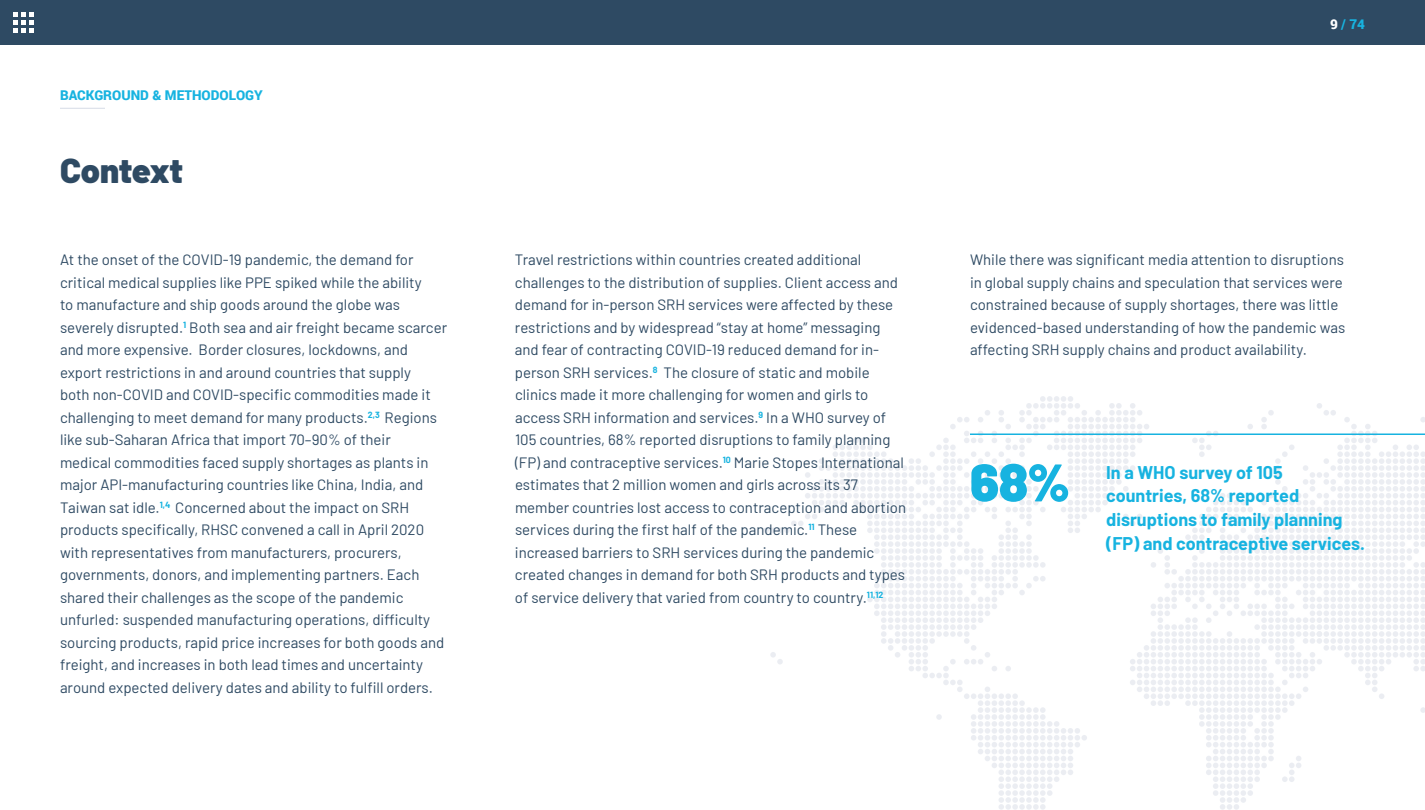
<style>
.page{position:relative;width:1425px;height:810px;background:#fff}
.page>*{position:absolute;margin:0;border:0;box-sizing:border-box;transform-origin:0 0}
.t1{font:900 52.8px "Barlow";color:#17b3e0}
.t2{font:900 34.5px "Barlow";letter-spacing:-.01em;color:#2e4a63}
.t3{font:700 18px/24px "Barlow";color:#17b3e0}
.t4{font:15px/22.5px "Barlow";color:#2e4a63}
.t5{font:900 13.5px "Roboto";color:#17b3e0}
.s1{color:#fff}
</style>
<div class="page">
<div style="left:0;top:0;width:1425px;height:45px;background:#2e4a63"></div>
<svg style="left:14px;top:12px;width:20px;height:21px"></svg>
<svg style="left:763px;top:396px;width:662px;height:414px"></svg>
<hr style="left:60px;top:108px;width:45px;height:1px;background:#d6dbe6">
<hr style="left:970px;top:434px;width:455px;height:1px;background:#17b3e0">
<p class="t5" style="left:60px;top:86px;width:204px">BACKGROUND &amp; METHODOLOGY</p>
<h2 class="t2" style="left:60px;top:145px;width:125px">Context</h2>
<p class="t5" style="left:1330px;top:15px;width:36px"><span class="s1">9</span> / 74</p>
<p class="t4" style="left:60px;top:248px;width:389px">At the onset of the COVID-19 pandemic, the demand for critical medical supplies like PPE spiked while the ability<br>to manufacture and ship goods around the globe was severely disrupted.<sup>1</sup> Both sea and air freight became scarcer and more expensive. Border closures, lockdowns, and export restrictions in and around countries that supply<br>both non-COVID and COVID-specific commodities made it challenging to meet demand for many products.<sup>2,3</sup> Regions like sub-Saharan Africa that import 70–90% of their<br>medical commodities faced supply shortages as plants in major API-manufacturing countries like China, India, and Taiwan sat idle.<sup>1,4</sup> Concerned about the impact on SRH products specifically, RHSC convened a call in April 2020 with representatives from manufacturers, procurers, governments, donors, and implementing partners. Each shared their challenges as the scope of the pandemic unfurled: suspended manufacturing operations, difficulty sourcing products, rapid price increases for both goods and freight, and increases in both lead times and uncertainty around expected delivery dates and ability to fulfill orders.</p>
<p class="t4" style="left:515px;top:248px;width:393px">Travel restrictions within countries created additional challenges to the distribution of supplies. Client access and demand for in-person SRH services were affected by these restrictions and by widespread “stay at home” messaging and fear of contracting COVID-19 reduced demand for in&shy;person SRH services.<sup>8</sup> The closure of static and mobile clinics made it more challenging for women and girls to access SRH information and services.<sup>9</sup> In a WHO survey of 105 countries, 68% reported disruptions to family planning (FP) and contraceptive services.<sup>10</sup> Marie Stopes International estimates that 2 million women and girls across its 37 member countries lost access to contraception and abortion services during the first half of the pandemic.<sup>11</sup> These increased barriers to SRH services during the pandemic created changes in demand for both SRH products and types of service delivery that varied from country to country.<sup>11,12</sup></p>
<p class="t4" style="left:970px;top:248px;width:377px">While there was significant media attention to disruptions in global supply chains and speculation that services were constrained because of supply shortages, there was little evidenced-based understanding of how the pandemic was affecting SRH supply chains and product availability.</p>
<h1 class="t1" style="left:970px;top:443px;width:101px">68%</h1>
<p class="t3" style="left:1106px;top:459px;width:260px">In a WHO survey of 105 countries, 68% reported disruptions to family planning (FP) and contraceptive services.</p>
</div>
